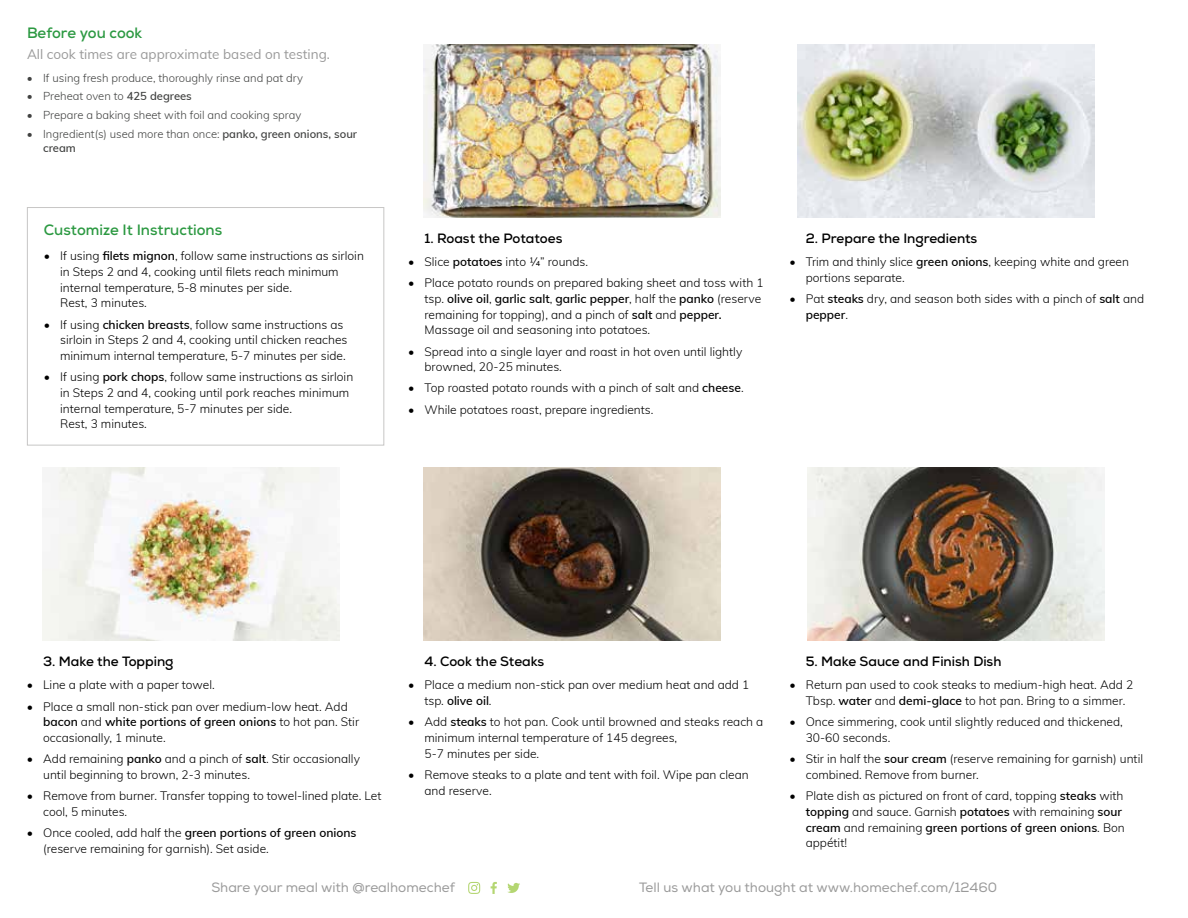
<style>
.page{position:relative;width:1188px;height:918px;background:#fff}
.page>*{position:absolute;margin:0;border:0;box-sizing:border-box;transform-origin:0 0}
.t1{font:700 15px "Nexa";color:#2c9942}
.t2{font:700 13.5px "Nexa";color:#000}
.t3{font:13.5px "Nexa";color:#9a9a9a}
.t4{font:13.5px "Muli";color:#9a9a9a}
.t5{font:300 12px/15.8px "Muli";color:#000}
.t6{font:300 11.25px/13.5px "Muli";color:#414241}
.s1{font-weight:600}
</style>
<div class="page">
<svg style="left:491px;top:882px;width:6px;height:12px"></svg>
<svg style="left:468px;top:882px;width:12px;height:12px"></svg>
<svg style="left:507px;top:883px;width:13px;height:10px"></svg>
<img style="left:42px;top:467px;width:297px;height:173px">
<img style="left:423px;top:467px;width:297px;height:173px">
<img style="left:423px;top:44px;width:297px;height:173px">
<img style="left:808px;top:467px;width:297px;height:173px">
<img style="left:797px;top:44px;width:297px;height:173px">
<div style="left:27px;top:207px;width:357px;height:239px;border:1px solid #c7c6c5"></div>
<p class="t1" style="left:27px;top:23px;width:117px">Before you cook</p>
<p class="t4" style="left:27px;top:44px;width:304px">All cook times are approximate based on testing.</p>
<p class="t6" style="left:27px;top:70px;width:278px">• If using fresh produce, thoroughly rinse and pat dry</p>
<p class="t6" style="left:27px;top:89px;width:166px">• Preheat oven to <span class="s1">425 degrees</span></p>
<p class="t6" style="left:27px;top:108px;width:276px">• Prepare a baking sheet with foil and cooking spray</p>
<p class="t6" style="left:43px;top:127px;width:315px;text-indent:-16px">• Ingredient(s) used more than once: <span class="s1">panko, green onions, sour cream</span></p>
<p class="t1" style="left:44px;top:220px;width:180px">Customize It Instructions</p>
<p class="t5" style="left:60px;top:247px;width:305px;text-indent:-16px">• If using <span class="s1">filets mignon</span>, follow same instructions as sirloin in Steps 2 and 4, cooking until filets reach minimum internal temperature, 5-8 minutes per side.<br>Rest, 3 minutes.</p>
<p class="t5" style="left:60px;top:316px;width:289px;text-indent:-16px">• If using <span class="s1">chicken breasts</span>, follow same instructions as sirloin in Steps 2 and 4, cooking until chicken reaches minimum internal temperature, 5-7 minutes per side.</p>
<p class="t5" style="left:60px;top:369px;width:295px;text-indent:-16px">• If using <span class="s1">pork chops</span>, follow same instructions as sirloin in Steps 2 and 4, cooking until pork reaches minimum internal temperature, 5-7 minutes per side.<br>Rest, 3 minutes.</p>
<p class="t2" style="left:425px;top:229px;width:139px">1. Roast the Potatoes</p>
<p class="t5" style="left:408px;top:253px;width:181px">• Slice <span class="s1">potatoes</span> into ¼” rounds.</p>
<p class="t5" style="left:425px;top:274px;width:341px;text-indent:-16px">• Place potato rounds on prepared baking sheet and toss with 1 tsp. <span class="s1">olive oil</span>, <span class="s1">garlic salt</span>, <span class="s1">garlic pepper</span>, half the <span class="s1">panko</span> (reserve remaining for topping), and a pinch of <span class="s1">salt</span> and <span class="s1">pepper.<br></span>Massage oil and seasoning into potatoes.</p>
<p class="t5" style="left:425px;top:343px;width:319px;text-indent:-16px">• Spread into a single layer and roast in hot oven until lightly browned, 20-25 minutes.</p>
<p class="t5" style="left:408px;top:380px;width:337px">• Top roasted potato rounds with a pinch of salt and <span class="s1">cheese</span>.</p>
<p class="t5" style="left:408px;top:401px;width:247px">• While potatoes roast, prepare ingredients.</p>
<p class="t2" style="left:806px;top:229px;width:173px">2. Prepare the Ingredients</p>
<p class="t5" style="left:806px;top:253px;width:325px;text-indent:-16px">• Trim and thinly slice <span class="s1">green onions</span>, keeping white and green portions separate.</p>
<p class="t5" style="left:806px;top:290px;width:340px;text-indent:-16px">• Pat <span class="s1">steaks</span> dry, and season both sides with a pinch of <span class="s1">salt</span> and <span class="s1">pepper</span>.</p>
<p class="t2" style="left:43px;top:653px;width:132px">3. Make the Topping</p>
<p class="t5" style="left:27px;top:677px;width:189px">• Line a plate with a paper towel.</p>
<p class="t5" style="left:43px;top:698px;width:318px;text-indent:-16px">• Place a small non-stick pan over medium-low heat. Add <span class="s1">bacon</span> and <span class="s1">white portions of green onions</span> to hot pan. Stir occasionally, 1 minute.</p>
<p class="t5" style="left:43px;top:751px;width:318px;text-indent:-16px">• Add remaining <span class="s1">panko</span> and a pinch of <span class="s1">salt</span>. Stir occasionally until beginning to brown, 2-3 minutes.</p>
<p class="t5" style="left:43px;top:787px;width:340px;text-indent:-16px">• Remove from burner. Transfer topping to towel-lined plate. Let cool, 5 minutes.</p>
<p class="t5" style="left:43px;top:824px;width:315px;text-indent:-16px">• Once cooled, add half the <span class="s1">green portions of green onions </span>(reserve remaining for garnish). Set aside.</p>
<p class="t2" style="left:424px;top:653px;width:121px">4. Cook the Steaks</p>
<p class="t5" style="left:424px;top:677px;width:326px;text-indent:-16px">• Place a medium non-stick pan over medium heat and add 1 tsp. <span class="s1">olive oil</span>.</p>
<p class="t5" style="left:424px;top:714px;width:340px;text-indent:-16px">• Add <span class="s1">steaks</span> to hot pan. Cook until browned and steaks reach a minimum internal temperature of 145 degrees,<br>5-7 minutes per side.</p>
<p class="t5" style="left:424px;top:766px;width:326px;text-indent:-16px">• Remove steaks to a plate and tent with foil. Wipe pan clean and reserve.</p>
<p class="t2" style="left:806px;top:653px;width:197px">5. Make Sauce and Finish Dish</p>
<p class="t5" style="left:806px;top:677px;width:329px;text-indent:-16px">• Return pan used to cook steaks to medium-high heat. Add 2<br>Tbsp. <span class="s1">water</span> and <span class="s1">demi-glace</span> to hot pan. Bring to a simmer.</p>
<p class="t5" style="left:806px;top:714px;width:319px;text-indent:-16px">• Once simmering, cook until slightly reduced and thickened,<br>30-60 seconds.</p>
<p class="t5" style="left:806px;top:750px;width:339px;text-indent:-16px">• Stir in half the <span class="s1">sour cream</span> (reserve remaining for garnish) until combined. Remove from burner.</p>
<p class="t5" style="left:806px;top:787px;width:321px;text-indent:-16px">• Plate dish as pictured on front of card, topping <span class="s1">steaks</span> with <span class="s1">topping</span> and sauce. Garnish <span class="s1">potatoes</span> with remaining <span class="s1">sour cream</span> and remaining <span class="s1">green portions of green onions</span>. Bon appétit!</p>
<p class="t3" style="left:211px;top:879px;width:245px">Share your meal with @realhomechef</p>
<p class="t3" style="left:639px;top:879px;width:359px">Tell us what you thought at www.homechef.com/12460</p>
</div>
